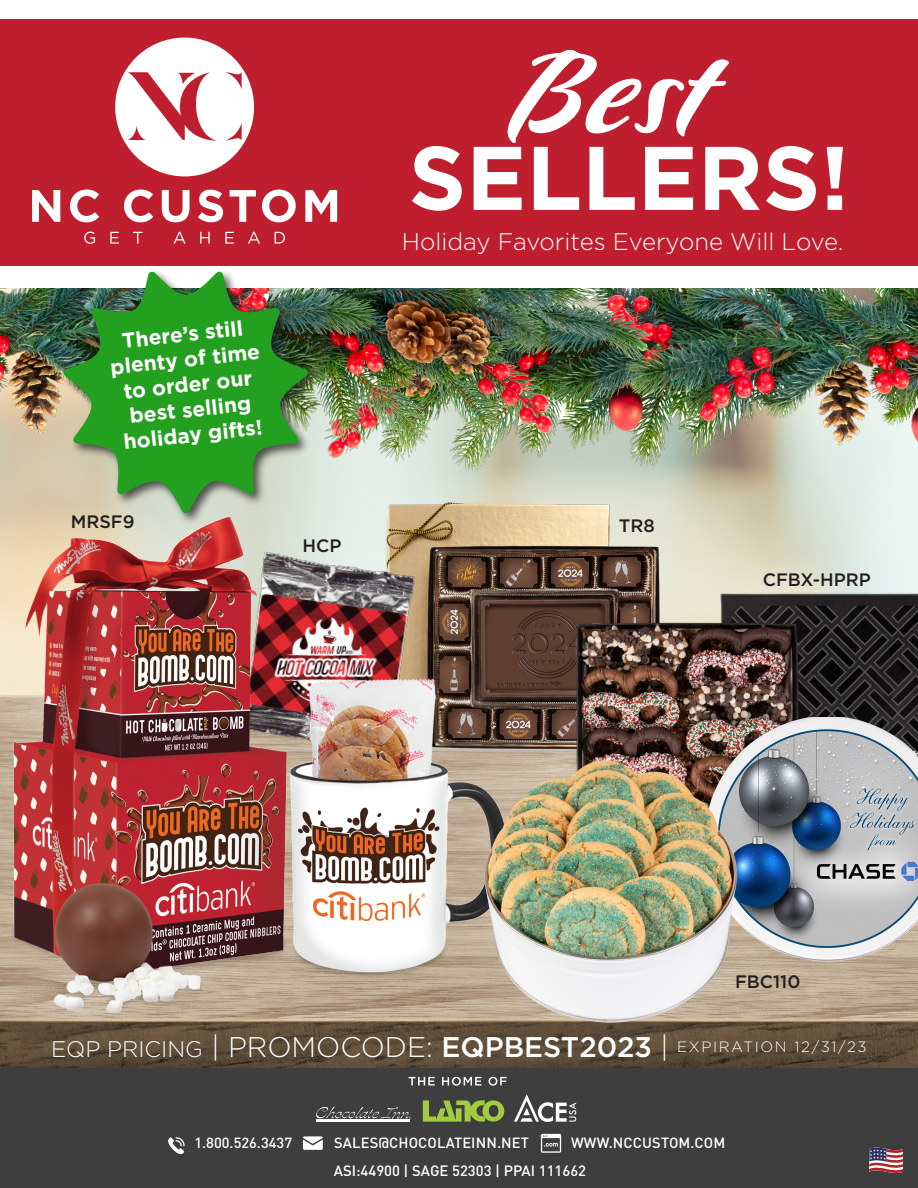
<style>
.page{position:relative;width:918px;height:1188px;background:#fff}
.page>*{position:absolute;margin:0;border:0;box-sizing:border-box;transform-origin:0 0}
.t1{font:900 141px "Pooper";color:#fff}
.t2{font:700 90px "Gotham";color:#fff}
.t3{font:300 24px "Gotham";color:#fff}
.t4{font:700 21px/25.2px "Gotham";color:#fff;text-align:center}
.t5{font:500 18px "Gotham";color:#231f20}
.t6{font:300 15px "Gotham";letter-spacing:.11em;color:#fff}
.t7{font:500 14.85px "DIN Pro";color:#fff}
.t8{font:500 14.55px "DIN Pro";letter-spacing:.01em;color:#fff}
.s1{font-size:22.5px}
.s2{font-size:28.35px}
.s3{font-weight:500;font-size:28.35px}
</style>
<div class="page">
<img style="left:0;top:483px;width:918px;height:586px">
<img style="left:0;top:288px;width:918px;height:195px">
<div style="left:0;top:19px;width:918px;height:247px;background:#be1e2d"></div>
<div style="left:0;top:1069px;width:918px;height:119px;background:#3e3e3f"></div>
<svg style="left:869px;top:1147px;width:34px;height:26px"></svg>
<svg style="left:541px;top:1134px;width:20px;height:19px"></svg>
<svg style="left:168px;top:1137px;width:17px;height:17px"></svg>
<svg style="left:303px;top:1136px;width:20px;height:14px"></svg>
<svg style="left:409px;top:1077px;width:26px;height:9px"></svg>
<svg style="left:442px;top:1077px;width:40px;height:9px"></svg>
<svg style="left:489px;top:1077px;width:18px;height:9px"></svg>
<hr style="left:317px;top:1120px;width:93px;height:2px;background:#fff">
<svg style="left:316px;top:1107px;width:95px;height:12px"></svg>
<svg style="left:423px;top:1100px;width:81px;height:22px"></svg>
<svg style="left:514px;top:1094px;width:62px;height:28px"></svg>
<svg style="left:32px;top:190px;width:28px;height:32px"></svg>
<svg style="left:70px;top:190px;width:29px;height:32px"></svg>
<svg style="left:124px;top:190px;width:29px;height:32px"></svg>
<svg style="left:162px;top:190px;width:28px;height:32px"></svg>
<svg style="left:198px;top:190px;width:25px;height:32px"></svg>
<svg style="left:230px;top:190px;width:26px;height:32px"></svg>
<svg style="left:262px;top:190px;width:34px;height:32px"></svg>
<svg style="left:305px;top:190px;width:32px;height:32px"></svg>
<svg style="left:84px;top:232px;width:11px;height:12px"></svg>
<svg style="left:110px;top:232px;width:9px;height:12px"></svg>
<svg style="left:133px;top:232px;width:9px;height:12px"></svg>
<svg style="left:174px;top:232px;width:12px;height:12px"></svg>
<svg style="left:200px;top:232px;width:10px;height:12px"></svg>
<svg style="left:225px;top:232px;width:9px;height:12px"></svg>
<svg style="left:248px;top:232px;width:12px;height:12px"></svg>
<svg style="left:275px;top:232px;width:10px;height:12px"></svg>
<svg style="left:115px;top:38px;width:139px;height:138px"></svg>
<div style="left:61px;top:269px;width:259px;height:257px;background:#231f20;opacity:.75"></div>
<img style="left:64px;top:271px;width:244px;height:236px">
<div style="left:109px;top:336px;width:156px;height:108px;background:#24a020"></div>
<img style="left:377px;top:485px;width:296px;height:232px">
<img style="left:713px;top:575px;width:205px;height:142px">
<img style="left:570px;top:603px;width:234px;height:114px">
<img style="left:0;top:507px;width:514px;height:525px">
<img style="left:467px;top:717px;width:451px;height:327px">
<p class="t4" style="left:107px;top:329px;width:152px;rotate:-6deg">There’s still plenty of time to order our best selling holiday gifts!</p>
<p class="t5" style="left:71px;top:511px;width:65px">MRSF9</p>
<p class="t5" style="left:303px;top:535px;width:40px">HCP</p>
<p class="t1" style="left:515px;top:19px;width:196px">Best</p>
<p class="t2" style="left:409px;top:126px;width:442px">SELLERS!</p>
<p class="t3" style="left:402px;top:228px;width:443px">Holiday Favorites Everyone Will Love.</p>
<p class="t5" style="left:619px;top:516px;width:38px">TR8</p>
<p class="t5" style="left:763px;top:570px;width:110px">CFBX-HPRP</p>
<p class="t5" style="left:735px;top:971px;width:67px">FBC110</p>
<p class="t6" style="left:51px;top:1039px;width:817px"><span class="s1">EQP PRICING</span> <span class="s2">| PROMOCODE:</span> <span class="s3">EQPBEST2023</span> <span class="s2">|</span> EXPIRATION 12/31/23</p>
<p class="t8" style="left:194px;top:1132px;width:99px">1.800.526.3437</p>
<p class="t8" style="left:334px;top:1132px;width:196px">SALES@CHOCOLATEINN.NET</p>
<p class="t8" style="left:571px;top:1132px;width:156px">WWW.NCCUSTOM.COM</p>
<p class="t7" style="left:334px;top:1161px;width:254px">ASI:44900 | SAGE 52303 | PPAI 111662</p>
</div>
